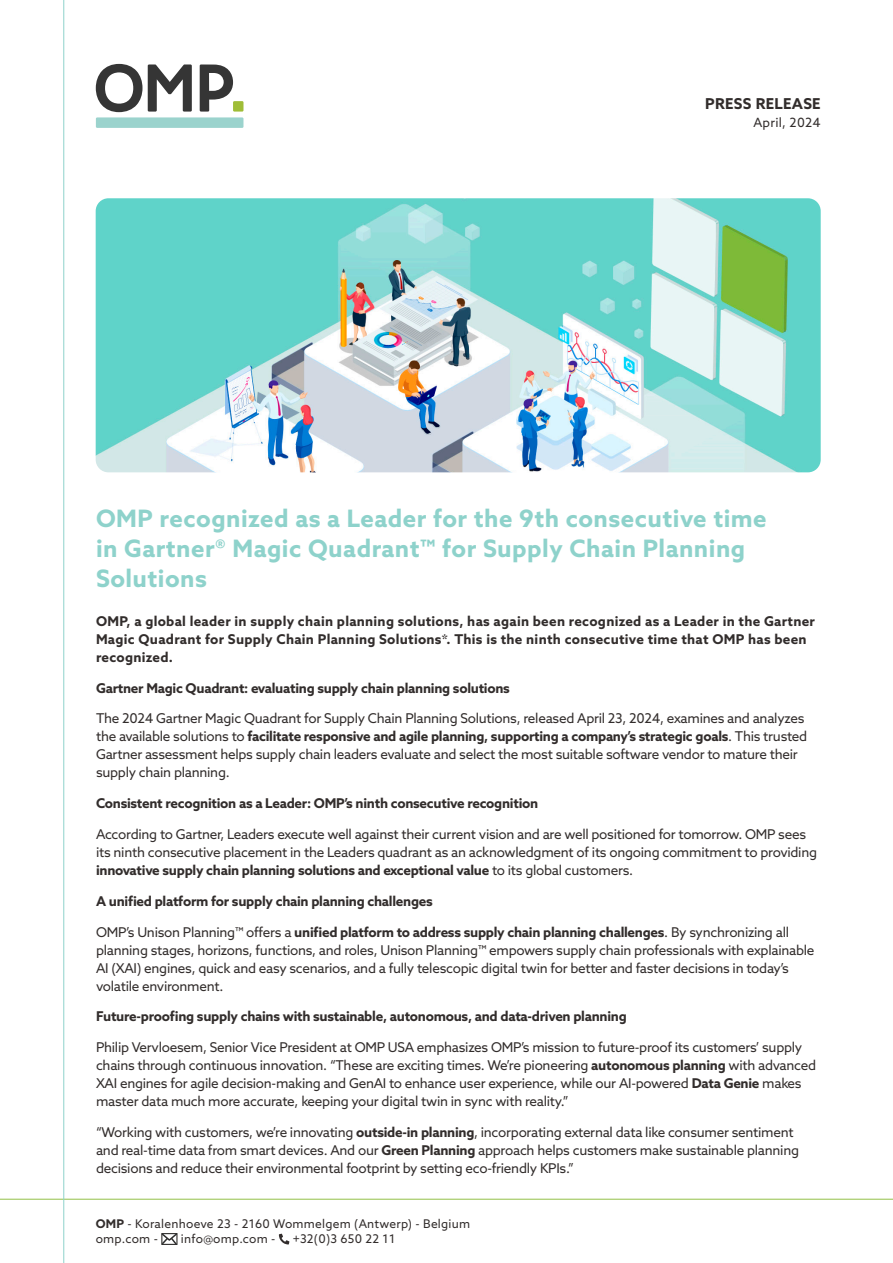
<style>
.page{position:relative;width:893px;height:1263px;background:#fff}
.page>*{position:absolute;margin:0;border:0;box-sizing:border-box;transform-origin:0 0}
.t1{font:700 24px/30px "Azo Sans";letter-spacing:.02em;color:#8ed2cb}
.t2{font:700 15px "Azo Sans";letter-spacing:.02em;color:#322d2c}
.t3{font:13.5px/18px "Azo Sans";letter-spacing:-.02em;color:#322d2c}
.t4{font:700 13.5px "Azo Sans";letter-spacing:-.02em;color:#322d2c}
.t5{font:700 13.5px/18px "Azo Sans";letter-spacing:.02em;color:#322d2c}
.t6{font:12.75px "Azo Sans";letter-spacing:.02em;color:#322d2c}
.t7{font:12px/15px "Azo Sans";letter-spacing:.02em;color:#322d2c}
.s1{font-weight:700}
</style>
<div class="page">
<hr style="left:0;top:1199px;width:893px;height:1px;background:#92c048">
<hr style="left:63px;top:0;width:1px;height:1263px;background:#8ed2cb">
<svg style="left:161px;top:1233px;width:17px;height:12px"></svg>
<svg style="left:279px;top:1234px;width:10px;height:10px"></svg>
<div style="left:233px;top:101px;width:10px;height:11px;background:#9fbd37"></div>
<div style="left:96px;top:117px;width:147px;height:11px;background:#9bd3cd"></div>
<svg style="left:200px;top:64px;width:33px;height:48px"></svg>
<svg style="left:96px;top:64px;width:96px;height:48px"></svg>
<img style="left:96px;top:198px;width:725px;height:274px">
<p class="t2" style="left:705px;top:94px;width:117px">PRESS RELEASE</p>
<p class="t6" style="left:753px;top:114px;width:69px">April, 2024</p>
<h1 class="t1" style="left:96px;top:503px;width:672px">OMP recognized as a Leader for the 9th consecutive time in Gartner® Magic Quadrant™ for Supply Chain Planning<br>Solutions</h1>
<p class="t5" style="left:96px;top:612px;width:720px">OMP, a global leader in supply chain planning solutions, has again been recognized as a Leader in the Gartner<br>Magic Quadrant for Supply Chain Planning Solutions*. This is the ninth consecutive time that OMP has been recognized.</p>
<p class="t4" style="left:96px;top:679px;width:415px">Gartner Magic Quadrant: evaluating supply chain planning solutions</p>
<p class="t3" style="left:96px;top:709px;width:713px">The 2024 Gartner Magic Quadrant for Supply Chain Planning Solutions, released April 23, 2024, examines and analyzes the available solutions to <span class="s1">facilitate responsive and agile planning, supporting a company’s strategic goals</span>. This trusted Gartner assessment helps supply chain leaders evaluate and select the most suitable software vendor to mature their supply chain planning.</p>
<p class="t4" style="left:96px;top:794px;width:444px">Consistent recognition as a Leader: OMP’s ninth consecutive recognition</p>
<p class="t3" style="left:96px;top:825px;width:723px">According to Gartner, Leaders execute well against their current vision and are well positioned for tomorrow. OMP sees its ninth consecutive placement in the Leaders quadrant as an acknowledgment of its ongoing commitment to providing <span class="s1">innovative supply chain planning solutions and exceptional value</span> to its global customers.</p>
<p class="t4" style="left:96px;top:892px;width:338px">A unified platform for supply chain planning challenges</p>
<p class="t3" style="left:96px;top:922px;width:720px">OMP’s Unison Planning™ offers a <span class="s1">unified platform to address supply chain planning challenges</span>. By synchronizing all planning stages, horizons, functions, and roles, Unison Planning™ empowers supply chain professionals with explainable AI (XAI) engines, quick and easy scenarios, and a fully telescopic digital twin for better and faster decisions in today’s volatile environment.</p>
<p class="t4" style="left:96px;top:1007px;width:532px">Future-proofing supply chains with sustainable, autonomous, and data-driven planning</p>
<p class="t3" style="left:96px;top:1038px;width:722px">Philip Vervloesem, Senior Vice President at OMP USA emphasizes OMP’s mission to future-proof its customers’ supply chains through continuous innovation. “These are exciting times. We’re pioneering <span class="s1">autonomous planning</span> with advanced XAI engines for agile decision-making and GenAI to enhance user experience, while our AI-powered <span class="s1">Data Genie</span> makes master data much more accurate, keeping your digital twin in sync with reality.”</p>
<p class="t3" style="left:96px;top:1123px;width:705px">“Working with customers, we’re innovating <span class="s1">outside-in planning</span>, incorporating external data like consumer sentiment and real-time data from smart devices. And our <span class="s1">Green Planning</span> approach helps customers make sustainable planning decisions and reduce their environmental footprint by setting eco-friendly KPIs.”</p>
<p class="t7" style="left:96px;top:1216px;width:376px"><span class="s1">OMP</span> - Koralenhoeve 23 - 2160 Wommelgem (Antwerp) - Belgium omp.com -</p>
<p class="t7" style="left:181px;top:1231px;width:96px">info@omp.com -</p>
<p class="t7" style="left:293px;top:1231px;width:104px">+32(0)3 650 22 11</p>
</div>
